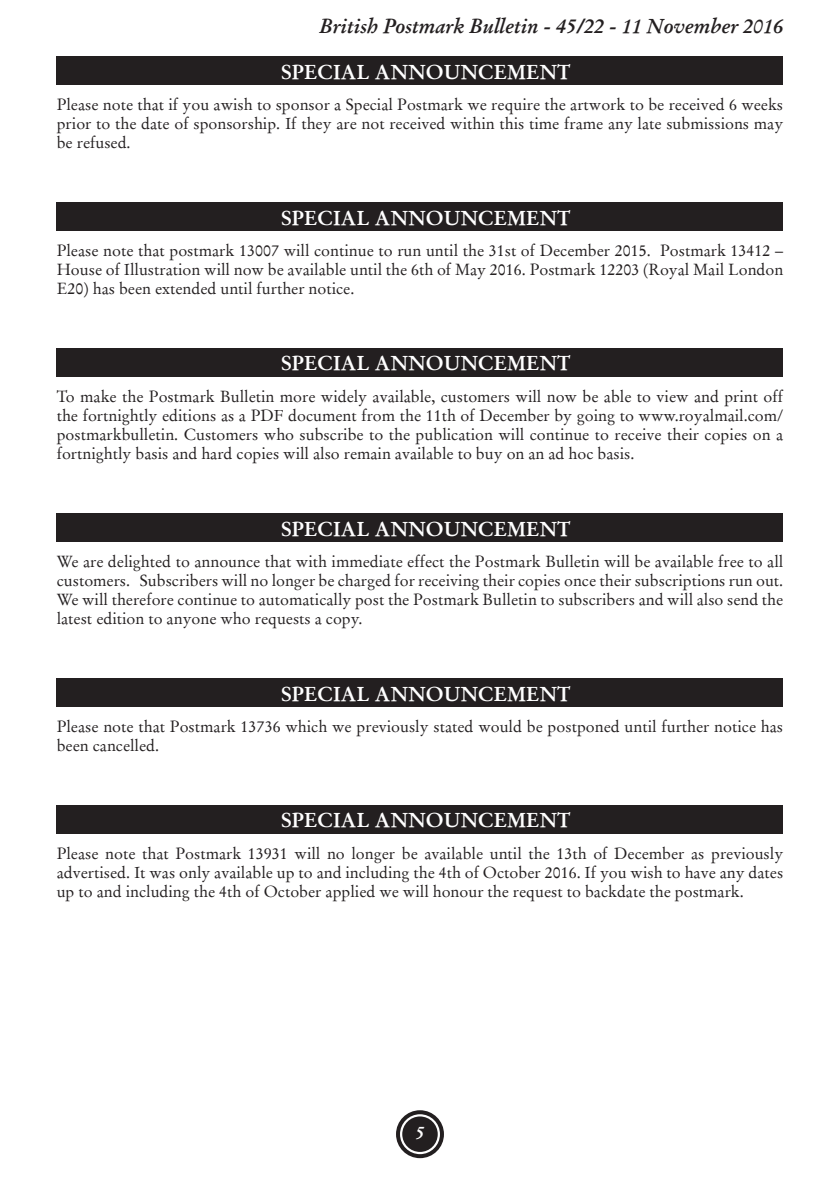
<style>
.page{position:relative;width:840px;height:1191px;background:#fff}
.page>*{position:absolute;margin:0;border:0;box-sizing:border-box;transform-origin:0 0}
.t1{font:20px "Stempel Garamond Bold 2";color:#fff}
.t2{font:italic 700 20px "Stempel Garamond";color:#231f20}
.t3{font:italic 700 18px "Stempel Garamond";color:#fff}
.t4{font:16px/19.2px "Stempel Garamond Regular 2";color:#231f20;text-align:justify}
</style>
<div class="page">
<div style="left:396px;top:1110px;width:47px;height:48px;border:4px solid #231f20;border-radius:50%"></div>
<div style="left:402px;top:1116px;width:35px;height:36px;background:#231f20;border-radius:50%"></div>
<div style="left:57px;top:57px;width:725px;height:28px;background:#231f20"></div>
<div style="left:57px;top:203px;width:725px;height:28px;background:#231f20"></div>
<div style="left:57px;top:348px;width:725px;height:29px;background:#231f20"></div>
<div style="left:57px;top:513px;width:725px;height:29px;background:#231f20"></div>
<div style="left:57px;top:678px;width:725px;height:29px;background:#231f20"></div>
<div style="left:57px;top:805px;width:725px;height:28px;background:#231f20"></div>
<p class="t2" style="left:319px;top:17px;width:465px">British Postmark Bulletin - 45/22 - 11 November 2016</p>
<p class="t1" style="left:280px;top:63px;width:291px">SPECIAL ANNOUNCEMENT</p>
<p class="t4" style="left:57px;top:96px;width:727px">Please note that if you awish to sponsor a Special Postmark we require the artwork to be received 6 weeks prior to the date of sponsorship. If they are not received within this time frame any late submissions may be refused.</p>
<p class="t1" style="left:280px;top:209px;width:291px">SPECIAL ANNOUNCEMENT</p>
<p class="t4" style="left:57px;top:242px;width:727px">Please note that postmark 13007 will continue to run until the 31st of December 2015. Postmark 13412 – House of Illustration will now be available until the 6th of May 2016. Postmark 12203 (Royal Mail London E20) has been extended until further notice.</p>
<p class="t1" style="left:280px;top:355px;width:291px">SPECIAL ANNOUNCEMENT</p>
<p class="t4" style="left:57px;top:388px;width:727px">To make the Postmark Bulletin more widely available, customers will now be able to view and print off the fortnightly editions as a PDF document from the 11th of December by going to www.royalmail.com/ postmarkbulletin. Customers who subscribe to the publication will continue to receive their copies on a fortnightly basis and hard copies will also remain available to buy on an ad hoc basis.</p>
<p class="t1" style="left:280px;top:520px;width:291px">SPECIAL ANNOUNCEMENT</p>
<p class="t4" style="left:57px;top:553px;width:727px">We are delighted to announce that with immediate effect the Postmark Bulletin will be available free to all customers. Subscribers will no longer be charged for receiving their copies once their subscriptions run out.<br>We will therefore continue to automatically post the Postmark Bulletin to subscribers and will also send the latest edition to anyone who requests a copy.</p>
<p class="t1" style="left:280px;top:685px;width:291px">SPECIAL ANNOUNCEMENT</p>
<p class="t4" style="left:57px;top:718px;width:727px">Please note that Postmark 13736 which we previously stated would be postponed until further notice has been cancelled.</p>
<p class="t1" style="left:280px;top:811px;width:291px">SPECIAL ANNOUNCEMENT</p>
<p class="t4" style="left:57px;top:845px;width:727px">Please note that Postmark 13931 will no longer be available until the 13th of December as previously advertised. It was only available up to and including the 4th of October 2016. If you wish to have any dates up to and including the 4th of October applied we will honour the request to backdate the postmark.</p>
<p class="t3" style="left:415px;top:1125px;width:10px">5</p>
</div>
